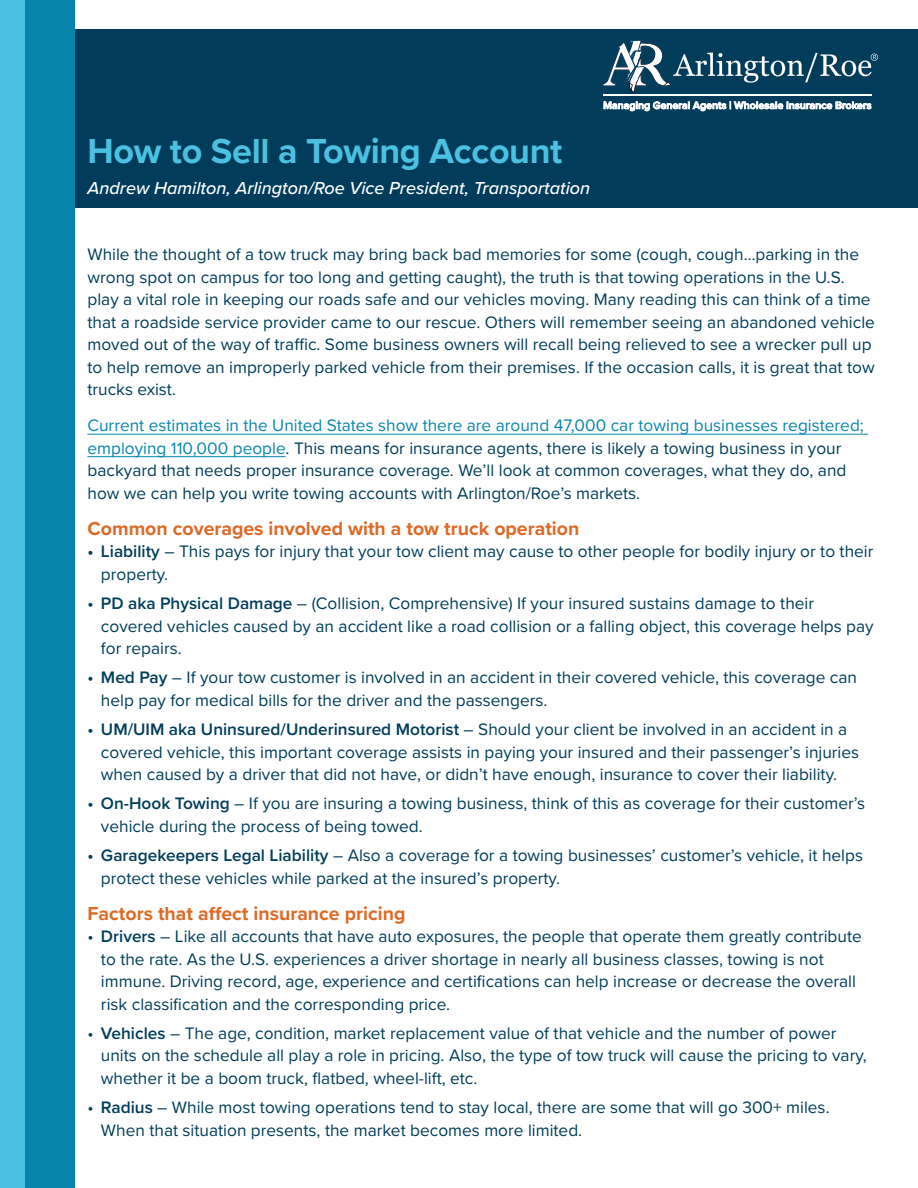
<style>
.page{position:relative;width:918px;height:1188px;background:#fff}
.page>*{position:absolute;margin:0;border:0;box-sizing:border-box;transform-origin:0 0}
.t1{font:700 36px "Proxima Nova";letter-spacing:-.01em;color:#4bc1e1}
.t2{font:700 19.5px "Proxima Nova";color:#dd6a27}
.t3{font:italic 500 18px "Proxima Nova";color:#fff}
.t4{font:17.25px/22.5px "Proxima Nova";color:#013d5b}
.t5{font:600 10.65px "Proxima Nova";color:#fff}
.s1{color:#0885ad}
.s2{font-weight:600}
</style>
<div class="page">
<div style="left:73px;top:30px;width:845px;height:178px;background:#013d5b"></div>
<hr style="left:87px;top:434px;width:781px;height:1px;background:#0885ad">
<hr style="left:87px;top:456px;width:199px;height:1px;background:#0885ad">
<svg style="left:603px;top:40px;width:275px;height:52px"></svg>
<hr style="left:603px;top:94px;width:268px;height:1px;background:#fff">
<div style="left:0;top:0;width:25px;height:1188px;background:#4bc1e1"></div>
<div style="left:25px;top:0;width:50px;height:1188px;background:#0885ad"></div>
<h1 class="t1" style="left:87px;top:124px;width:476px">How to Sell a Towing Account</h1>
<p class="t3" style="left:87px;top:175px;width:504px">Andrew Hamilton, Arlington/Roe Vice President, Transportation</p>
<p class="t5" style="left:603px;top:97px;width:270px">Managing General Agents | Wholesale Insurance Brokers</p>
<p class="t4" style="left:87px;top:243px;width:789px">While the thought of a tow truck may bring back bad memories for some (cough, cough…parking in the wrong spot on campus for too long and getting caught), the truth is that towing operations in the U.S. play a vital role in keeping our roads safe and our vehicles moving. Many reading this can think of a time that a roadside service provider came to our rescue. Others will remember seeing an abandoned vehicle moved out of the way of traffic. Some business owners will recall being relieved to see a wrecker pull up to help remove an improperly parked vehicle from their premises. If the occasion calls, it is great that tow trucks exist.</p>
<p class="t4" style="left:87px;top:414px;width:778px"><span class="s1">Current estimates in the United States show there are around 47,000 car towing businesses registered; employing 110,000 people</span>. This means for insurance agents, there is likely a towing business in your backyard that needs proper insurance coverage. We’ll look at common coverages, what they do, and how we can help you write towing accounts with Arlington/Roe’s markets.</p>
<p class="t2" style="left:87px;top:514px;width:493px">Common coverages involved with a tow truck operation</p>
<p class="t4" style="left:101px;top:540px;width:774px;text-indent:-14px"><span class="s2">• Liability</span> – This pays for injury that your tow client may cause to other people for bodily injury or to their property.</p>
<p class="t4" style="left:101px;top:591px;width:774px;text-indent:-14px"><span class="s2">• PD aka Physical Damage</span> – (Collision, Comprehensive) If your insured sustains damage to their covered vehicles caused by an accident like a road collision or a falling object, this coverage helps pay for repairs.</p>
<p class="t4" style="left:101px;top:666px;width:757px;text-indent:-14px"><span class="s2">• Med Pay</span> – If your tow customer is involved in an accident in their covered vehicle, this coverage can help pay for medical bills for the driver and the passengers.</p>
<p class="t4" style="left:101px;top:717px;width:760px;text-indent:-14px"><span class="s2">• UM/UIM aka Uninsured/Underinsured Motorist</span> – Should your client be involved in an accident in a covered vehicle, this important coverage assists in paying your insured and their passenger’s injuries when caused by a driver that did not have, or didn’t have enough, insurance to cover their liability.</p>
<p class="t4" style="left:101px;top:792px;width:766px;text-indent:-14px"><span class="s2">• On-Hook Towing</span> – If you are insuring a towing business, think of this as coverage for their customer’s vehicle during the process of being towed.</p>
<p class="t4" style="left:101px;top:843px;width:764px;text-indent:-14px"><span class="s2">• Garagekeepers Legal Liability</span> – Also a coverage for a towing businesses’ customer’s vehicle, it helps protect these vehicles while parked at the insured’s property.</p>
<p class="t2" style="left:87px;top:899px;width:320px">Factors that affect insurance pricing</p>
<p class="t4" style="left:101px;top:924px;width:762px;text-indent:-14px">• <span class="s2">Drivers</span> – Like all accounts that have auto exposures, the people that operate them greatly contribute to the rate. As the U.S. experiences a driver shortage in nearly all business classes, towing is not immune. Driving record, age, experience and certifications can help increase or decrease the overall risk classification and the corresponding price.</p>
<p class="t4" style="left:101px;top:1021px;width:767px;text-indent:-14px">• <span class="s2">Vehicles</span> – The age, condition, market replacement value of that vehicle and the number of power units on the schedule all play a role in pricing. Also, the type of tow truck will cause the pricing to vary, whether it be a boom truck, flatbed, wheel-lift, etc.</p>
<p class="t4" style="left:101px;top:1095px;width:730px;text-indent:-14px">• <span class="s2">Radius</span> – While most towing operations tend to stay local, there are some that will go 300+ miles.<br>When that situation presents, the market becomes more limited.</p>
</div>
